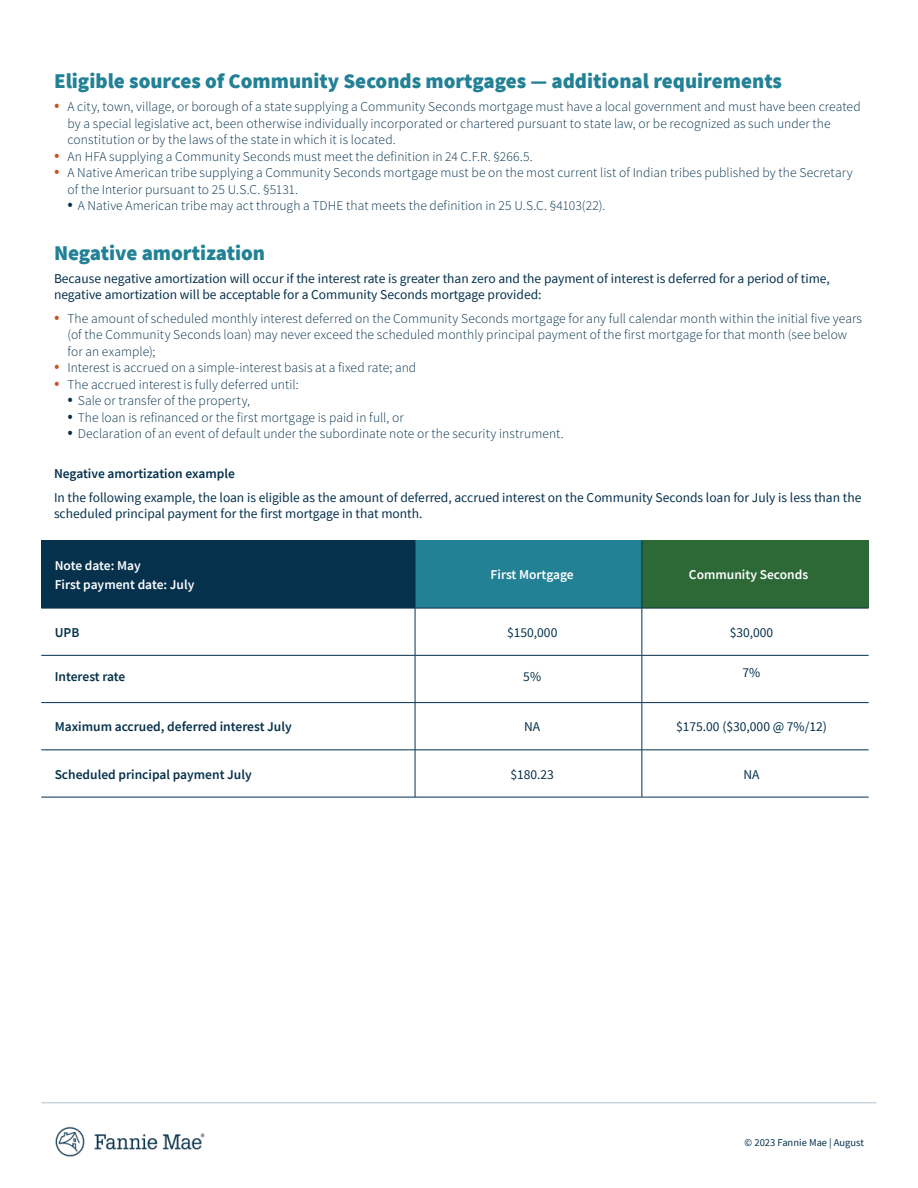
<style>
.page{position:relative;width:918px;height:1188px;background:#fff}
.page>*{position:absolute;margin:0;border:0;box-sizing:border-box;transform-origin:0 0}
.t1{font:900 21px "Source Sans Pro";color:#238196}
.t2{font:300 13.5px/16.5px "Source Sans Pro";letter-spacing:.005em;color:#05314d}
.t3{font:13.5px/16.5px "Source Sans Pro";color:#05314d}
.t4{font:600 13.5px "Source Sans Pro";color:#05314d}
.t5{font:600 13.5px/19.5px "Source Sans Pro";color:#fff}
.t6{font:10.5px "Source Sans Pro";color:#05314d}
.s1{font-size:19.5px;color:#c55422}
.s2{font-size:19.5px}
</style>
<div class="page">
<img style="left:55px;top:1126px;width:150px;height:31px">
<div style="left:41px;top:541px;width:374px;height:67px;background:#05314d"></div>
<div style="left:415px;top:541px;width:227px;height:67px;background:#238196"></div>
<div style="left:642px;top:541px;width:227px;height:67px;background:#2c6937"></div>
<hr style="left:415px;top:541px;width:1px;height:67px;background:#05314d">
<hr style="left:642px;top:541px;width:1px;height:67px;background:#05314d">
<hr style="left:41px;top:608px;width:374px;height:1px;background:#05314d">
<hr style="left:41px;top:655px;width:374px;height:1px;background:#05314d">
<hr style="left:41px;top:702px;width:374px;height:1px;background:#05314d">
<hr style="left:41px;top:750px;width:374px;height:1px;background:#05314d">
<hr style="left:41px;top:797px;width:374px;height:1px;background:#05314d">
<hr style="left:415px;top:797px;width:227px;height:1px;background:#05314d">
<hr style="left:642px;top:797px;width:227px;height:1px;background:#05314d">
<hr style="left:415px;top:608px;width:227px;height:1px;background:#05314d">
<hr style="left:415px;top:608px;width:1px;height:47px;background:#05314d">
<hr style="left:642px;top:608px;width:227px;height:1px;background:#05314d">
<hr style="left:642px;top:608px;width:1px;height:47px;background:#05314d">
<hr style="left:415px;top:655px;width:227px;height:1px;background:#05314d">
<hr style="left:415px;top:656px;width:1px;height:46px;background:#05314d">
<hr style="left:642px;top:655px;width:227px;height:1px;background:#05314d">
<hr style="left:642px;top:656px;width:1px;height:46px;background:#05314d">
<hr style="left:415px;top:702px;width:227px;height:1px;background:#05314d">
<hr style="left:415px;top:703px;width:1px;height:47px;background:#05314d">
<hr style="left:642px;top:702px;width:227px;height:1px;background:#05314d">
<hr style="left:642px;top:703px;width:1px;height:47px;background:#05314d">
<hr style="left:415px;top:750px;width:227px;height:1px;background:#05314d">
<hr style="left:415px;top:750px;width:1px;height:47px;background:#05314d">
<hr style="left:642px;top:750px;width:227px;height:1px;background:#05314d">
<hr style="left:642px;top:750px;width:1px;height:47px;background:#05314d">
<hr style="left:42px;top:1102px;width:834px;height:1px;background:#b4c1ca">
<h2 class="t1" style="left:54px;top:66px;width:730px">Eligible sources of Community Seconds mortgages — additional requirements</h2>
<p class="t2" style="left:68px;top:98px;width:795px;text-indent:-14px"><span class="s1">•</span> A city, town, village, or borough of a state supplying a Community Seconds mortgage must have a local government and must have been created by a special legislative act, been otherwise individually incorporated or chartered pursuant to state law, or be recognized as such under the constitution or by the laws of the state in which it is located.</p>
<p class="t2" style="left:54px;top:148px;width:480px"><span class="s1">•</span> An HFA supplying a Community Seconds must meet the definition in 24 C.F.R. §266.5.</p>
<p class="t2" style="left:68px;top:164px;width:787px;text-indent:-14px"><span class="s1">•</span> A Native American tribe supplying a Community Seconds mortgage must be on the most current list of Indian tribes published by the Secretary of the Interior pursuant to 25 U.S.C. §5131.</p>
<p class="t2" style="left:68px;top:197px;width:539px"><span class="s2">•</span> A Native American tribe may act through a TDHE that meets the definition in 25 U.S.C. §4103(22).</p>
<h2 class="t1" style="left:54px;top:238px;width:213px">Negative amortization</h2>
<p class="t3" style="left:54px;top:270px;width:777px">Because negative amortization will occur if the interest rate is greater than zero and the payment of interest is deferred for a period of time, negative amortization will be acceptable for a Community Seconds mortgage provided:</p>
<p class="t2" style="left:68px;top:310px;width:796px;text-indent:-14px"><span class="s1">•</span> The amount of scheduled monthly interest deferred on the Community Seconds mortgage for any full calendar month within the initial five years (of the Community Seconds loan) may never exceed the scheduled monthly principal payment of the first mortgage for that month (see below for an example);</p>
<p class="t2" style="left:54px;top:359px;width:364px"><span class="s1">•</span> Interest is accrued on a simple-interest basis at a fixed rate; and</p>
<p class="t2" style="left:54px;top:376px;width:246px"><span class="s1">•</span> The accrued interest is fully deferred until:</p>
<p class="t2" style="left:68px;top:392px;width:184px"><span class="s2">•</span> Sale or transfer of the property,</p>
<p class="t2" style="left:68px;top:409px;width:338px"><span class="s2">•</span> The loan is refinanced or the first mortgage is paid in full, or</p>
<p class="t2" style="left:68px;top:425px;width:498px"><span class="s2">•</span> Declaration of an event of default under the subordinate note or the security instrument.</p>
<h3 class="t4" style="left:54px;top:465px;width:182px">Negative amortization example</h3>
<p class="t3" style="left:54px;top:489px;width:809px">In the following example, the loan is eligible as the amount of deferred, accrued interest on the Community Seconds loan for July is less than the scheduled principal payment for the first mortgage in that month.</p>
<p class="t5" style="left:55px;top:555px;width:141px">Note date: May<br>First payment date: July</p>
<p class="t4" style="left:55px;top:623px;width:26px">UPB</p>
<p class="t4" style="left:55px;top:667px;width:72px">Interest rate</p>
<p class="t5" style="left:689px;top:565px;width:121px">Community Seconds</p>
<p class="t5" style="left:491px;top:565px;width:85px">First Mortgage</p>
<p class="t3" style="left:507px;top:624px;width:52px">$150,000</p>
<p class="t3" style="left:523px;top:668px;width:19px">5%</p>
<p class="t3" style="left:730px;top:624px;width:45px">$30,000</p>
<p class="t3" style="left:743px;top:665px;width:19px">7%</p>
<p class="t4" style="left:55px;top:718px;width:239px">Maximum accrued, deferred interest July</p>
<p class="t4" style="left:55px;top:765px;width:199px">Scheduled principal payment July</p>
<p class="t3" style="left:524px;top:718px;width:18px">NA</p>
<p class="t3" style="left:510px;top:766px;width:45px">$180.23</p>
<p class="t3" style="left:676px;top:718px;width:152px">$175.00 ($30,000 @ 7%/12)</p>
<p class="t3" style="left:743px;top:766px;width:18px">NA</p>
<p class="t6" style="left:745px;top:1136px;width:121px">© 2023 Fannie Mae | August</p>
</div>
